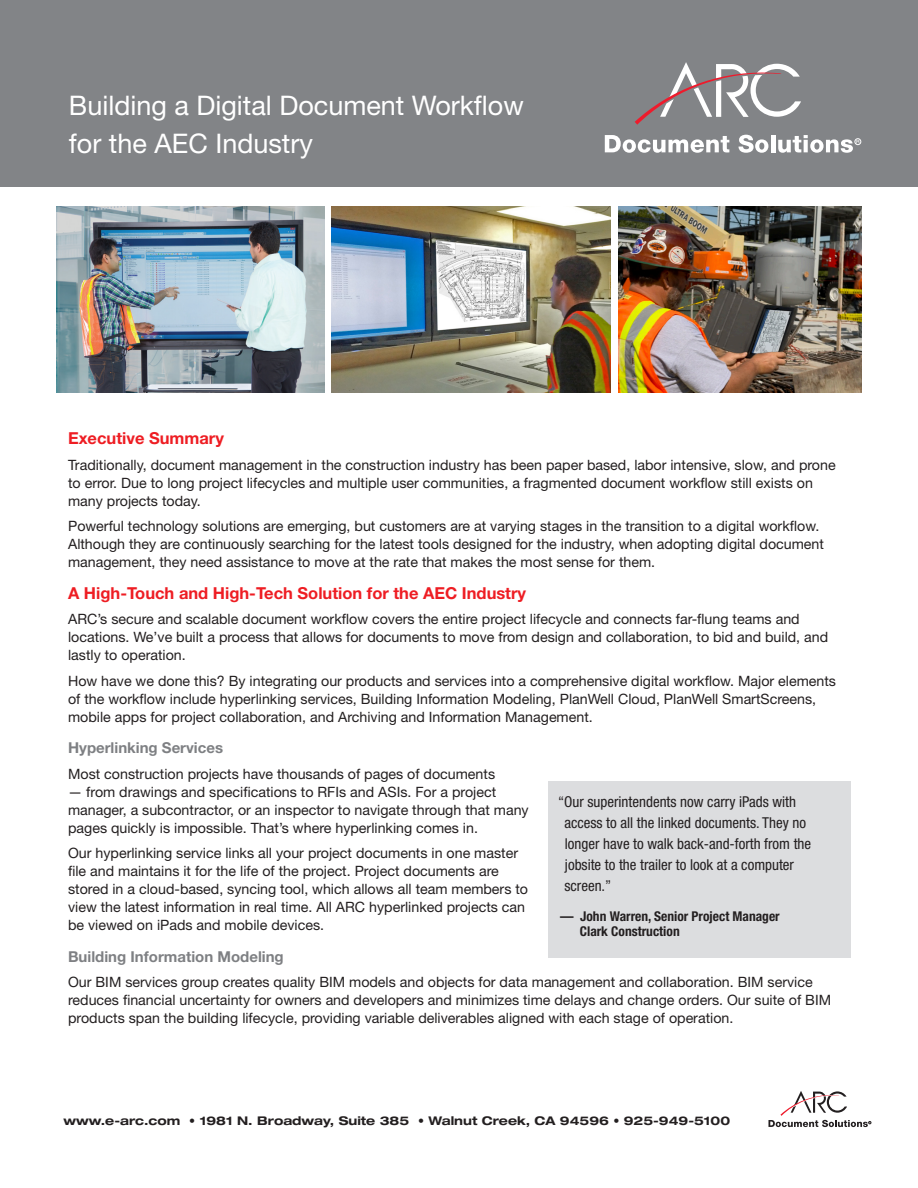
<style>
.page{position:relative;width:918px;height:1188px;background:#fff}
.page>*{position:absolute;margin:0;border:0;box-sizing:border-box;transform-origin:0 0}
.t1{font:27px "Helvetica Neue LT Std";color:#fff}
.t2{font:700 16.5px "Helvetica Neue LT Std";color:#ee1d23}
.t3{font:condensed 15px/21px "Helvetica Neue LT Std";color:#231f20}
.t4{font:700 15px "Helvetica Neue LT Std";color:#7e8083}
.t5{font:14.25px/18px "Helvetica Neue LT Std";color:#231f20}
.t6{font:700 condensed 13.5px "Helvetica Neue LT Std";color:#231f20}
.t7{font:700 expanded 12px "Helvetica Neue LT Std";color:#231f20}
</style>
<div class="page">
<div style="left:0;top:0;width:918px;height:186px;background:#828487"></div>
<svg style="left:605px;top:135px;width:124px;height:18px"></svg>
<svg style="left:739px;top:135px;width:29px;height:18px"></svg>
<hr style="left:771px;top:135px;width:4px;height:17px;background:#fff">
<svg style="left:635px;top:62px;width:166px;height:63px"></svg>
<svg style="left:778px;top:135px;width:81px;height:18px"></svg>
<div style="left:855px;top:138px;width:6px;height:7px;border:1px solid #fff;border-radius:50%"></div>
<div style="left:549px;top:781px;width:302px;height:176px;background:#dcdddf"></div>
<img style="left:332px;top:206px;width:279px;height:186px">
<img style="left:618px;top:206px;width:244px;height:186px">
<img style="left:56px;top:206px;width:268px;height:186px">
<svg style="left:768px;top:1091px;width:103px;height:36px"></svg>
<p class="t1" style="left:69px;top:90px;width:456px">Building a Digital Document Workflow</p>
<p class="t1" style="left:69px;top:127px;width:246px">for the AEC Industry</p>
<p class="t2" style="left:68px;top:428px;width:157px">Executive Summary</p>
<p class="t5" style="left:68px;top:456px;width:769px">Traditionally, document management in the construction industry has been paper based, labor intensive, slow, and prone to error. Due to long project lifecycles and multiple user communities, a fragmented document workflow still exists on many projects today.</p>
<p class="t5" style="left:68px;top:517px;width:757px">Powerful technology solutions are emerging, but customers are at varying stages in the transition to a digital workflow.<br>Although they are continuously searching for the latest tools designed for the industry, when adopting digital document management, they need assistance to move at the rate that makes the most sense for them.</p>
<p class="t2" style="left:68px;top:583px;width:460px">A High-Touch and High-Tech Solution for the AEC Industry</p>
<p class="t5" style="left:68px;top:610px;width:762px">ARC’s secure and scalable document workflow covers the entire project lifecycle and connects far-flung teams and locations. We’ve built a process that allows for documents to move from design and collaboration, to bid and build, and lastly to operation.</p>
<p class="t5" style="left:68px;top:672px;width:770px">How have we done this? By integrating our products and services into a comprehensive digital workflow. Major elements of the workflow include hyperlinking services, Building Information Modeling, PlanWell Cloud, PlanWell SmartScreens, mobile apps for project collaboration, and Archiving and Information Management.</p>
<p class="t4" style="left:68px;top:739px;width:156px">Hyperlinking Services</p>
<p class="t5" style="left:68px;top:765px;width:429px">Most construction projects have thousands of pages of documents</p>
<p class="t5" style="left:68px;top:783px;width:462px">— from drawings and specifications to RFIs and ASIs. For a project manager, a subcontractor, or an inspector to navigate through that many pages quickly is impossible. That’s where hyperlinking comes in.</p>
<p class="t5" style="left:68px;top:844px;width:462px">Our hyperlinking service links all your project documents in one master file and maintains it for the life of the project. Project documents are stored in a cloud-based, syncing tool, which allows all team members to view the latest information in real time. All ARC hyperlinked projects can be viewed on iPads and mobile devices.</p>
<p class="t4" style="left:68px;top:947px;width:217px">Building Information Modeling</p>
<p class="t5" style="left:68px;top:973px;width:765px">Our BIM services group creates quality BIM models and objects for data management and collaboration. BIM service reduces financial uncertainty for owners and developers and minimizes time delays and change orders. Our suite of BIM products span the building lifecycle, providing variable deliverables aligned with each stage of operation.</p>
<p class="t3" style="left:564px;top:791px;width:248px;text-indent:-6px">“Our superintendents now carry iPads with access to all the linked documents. They no longer have to walk back-and-forth from the jobsite to the trailer to look at a computer screen.”</p>
<p class="t6" style="left:560px;top:908px;width:221px">— John Warren, Senior Project Manager</p>
<p class="t6" style="left:580px;top:923px;width:101px">Clark Construction</p>
<p class="t7" style="left:64px;top:1113px;width:668px">www.e-arc.com • 1981 N. Broadway, Suite 385 • Walnut Creek, CA 94596 • 925-949-5100</p>
</div>
